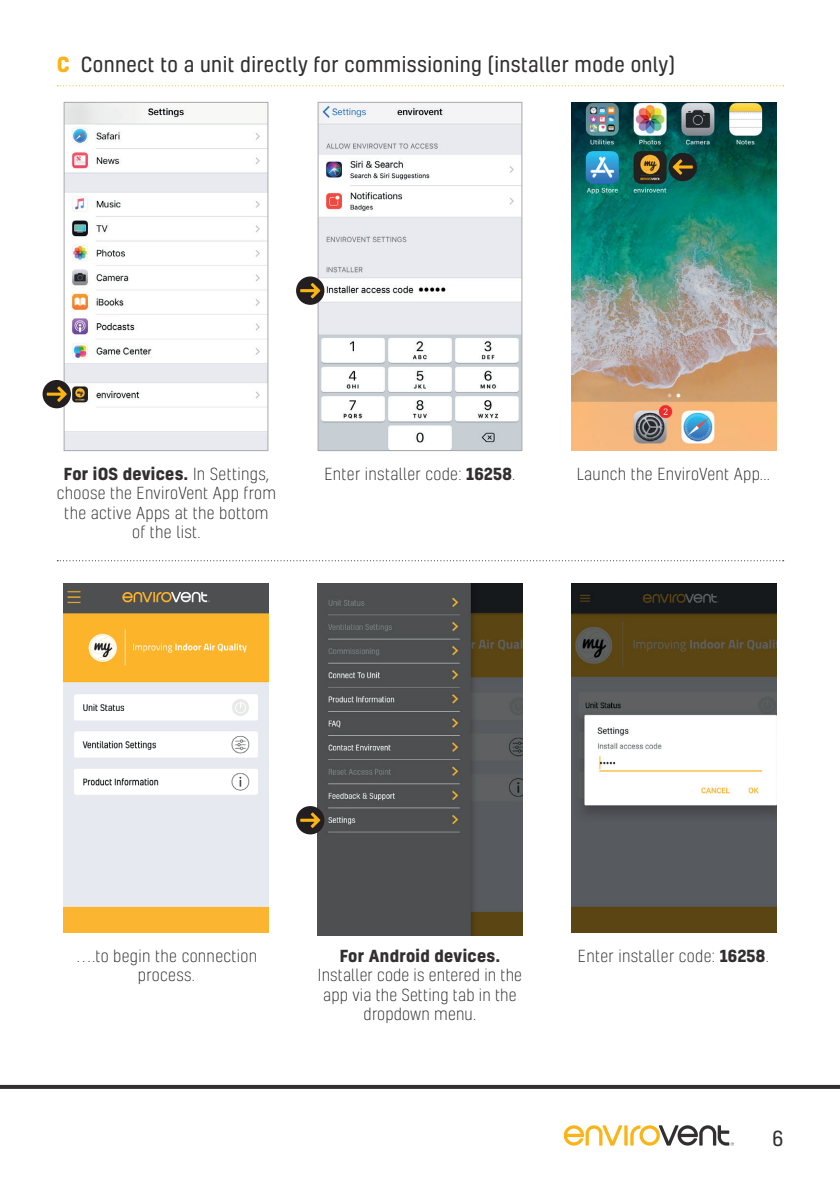
<style>
.page{position:relative;width:840px;height:1191px;background:#fff}
.page>*{position:absolute;margin:0;border:0;box-sizing:border-box;transform-origin:0 0}
.t1{font:20px "Kelson";letter-spacing:.02em;color:#312f30}
.t2{font:300 16px/19.2px "Kelson";letter-spacing:.02em;color:#312f30;text-align:center}
.t3{font:700 16px "Kelson";letter-spacing:.02em;color:#312f30}
.s1{font-weight:700;color:#fbb416}
.s2{font-weight:700}
</style>
<div class="page">
<svg style="left:563px;top:1125px;width:170px;height:20px"></svg>
<svg style="left:0;top:1085px;width:839px;height:4px;background:#353334"></svg>
<svg style="left:57px;top:85px;width:726px;height:1px"></svg>
<svg style="left:57px;top:560px;width:726px;height:1px"></svg>
<img style="left:66px;top:104px;width:200px;height:345px">
<div style="left:64px;top:102px;width:204px;height:349px;border:1px solid #a8a9ad"></div>
<img style="left:319px;top:104px;width:201px;height:345px">
<div style="left:317px;top:102px;width:205px;height:349px;border:1px solid #a8a9ad"></div>
<img style="left:571px;top:102px;width:204px;height:349px">
<img style="left:64px;top:584px;width:204px;height:348px">
<img style="left:317px;top:584px;width:205px;height:351px">
<img style="left:571px;top:584px;width:204px;height:348px">
<div style="left:43px;top:380px;width:28px;height:28px;background:#231f20;border-radius:50%"></div>
<svg style="left:47px;top:386px;width:20px;height:16px"></svg>
<div style="left:668px;top:153px;width:28px;height:28px;background:#231f20;border-radius:50%"></div>
<svg style="left:672px;top:159px;width:20px;height:16px"></svg>
<div style="left:296px;top:276px;width:28px;height:29px;background:#231f20;border-radius:50%"></div>
<svg style="left:300px;top:283px;width:20px;height:15px"></svg>
<div style="left:296px;top:806px;width:28px;height:28px;background:#231f20;border-radius:50%"></div>
<svg style="left:300px;top:812px;width:20px;height:16px"></svg>
<p class="t1" style="left:57px;top:51px;width:619px"><span class="s1">C</span> Connect to a unit directly for commissioning (installer mode only)</p>
<p class="t2" style="left:57px;top:464px;width:221px"><span class="s2">For iOS devices.</span> In Settings, choose the EnviroVent App from the active Apps at the bottom of the list.</p>
<p class="t2" style="left:324px;top:464px;width:192px">Enter installer code: <span class="s2">16258</span>.</p>
<p class="t2" style="left:576px;top:464px;width:195px">Launch the EnviroVent App...</p>
<p class="t2" style="left:76px;top:946px;width:183px">….to begin the connection process.</p>
<p class="t3" style="left:339px;top:944px;width:162px">For Android devices.</p>
<p class="t2" style="left:318px;top:965px;width:205px">Installer code is entered in the app via the Setting tab in the dropdown menu.</p>
<p class="t2" style="left:577px;top:946px;width:192px">Enter installer code: <span class="s2">16258</span>.</p>
<p class="t1" style="left:772px;top:1124px;width:12px">6</p>
</div>
